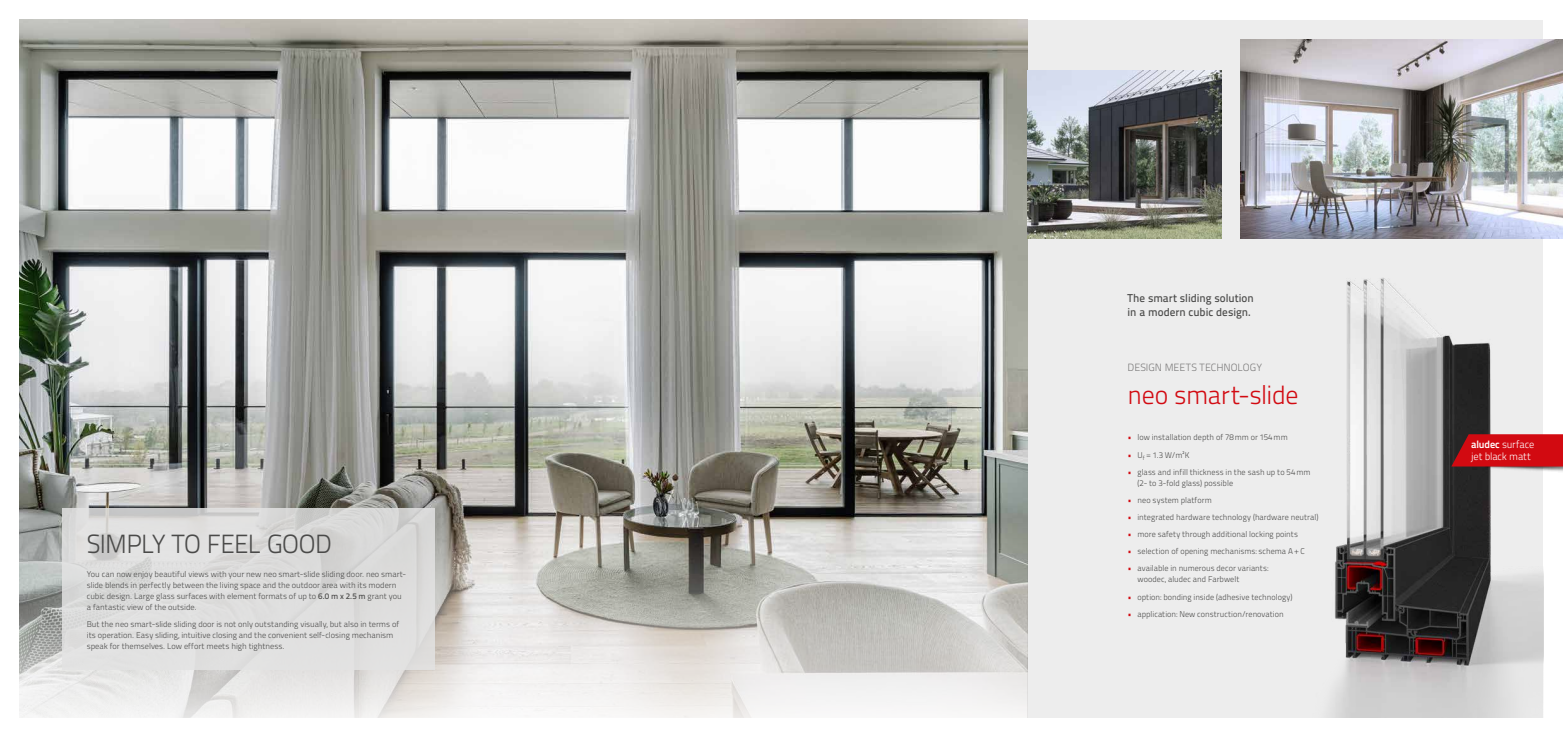
<style>
.page{position:relative;width:1563px;height:737px;background:#fff}
.page>*{position:absolute;margin:0;border:0;box-sizing:border-box;transform-origin:0 0}
.t1{font:26.25px "Titillium Text 25 L 250 wt";letter-spacing:-.03em;color:#4a4a49}
.t2{font:26.25px "Titillium Text 25 L 250 wt";letter-spacing:-.02em;color:#d20a11}
.t3{font:11.38px/14px "Titillium Text 25 L 600 wt";color:#4a4a49}
.t4{font:10.5px/11.4px "Titillium Text 25 L 250 wt";letter-spacing:-.015em;color:#fff}
.t5{font:10.5px "Titillium Text 25 L 250 wt";color:#7c7b7b}
.t6{font:8.31px/10.9px "Titillium Text 25 L 250 wt";color:#4a4a49}
.s1{font-family:"Titillium Text 25 L 600 wt"}
.s2{color:#d20a11}
.s3{font-family:"Titillium Text 25 L 800 wt"}
</style>
<div class="page">
<div style="left:20px;top:20px;width:1523px;height:697px;background:#ededed"></div>
<img style="left:20px;top:20px;width:1007px;height:697px">
<div style="left:62px;top:508px;width:372px;height:162px;background:#e3e3e3"></div>
<img style="left:1209px;top:238px;width:334px;height:479px">
<img style="left:1027px;top:71px;width:195px;height:167px">
<img style="left:1240px;top:40px;width:323px;height:198px">
<img style="left:1451px;top:466px;width:112px;height:14px">
<svg style="left:1451px;top:434px;width:112px;height:32px"></svg>
<h1 class="t1" style="left:87px;top:525px;width:246px">SIMPLY TO FEEL GOOD</h1>
<p class="t6" style="left:87px;top:568px;width:321px">You can now enjoy beautiful views with your new neo smart-slide sliding door. neo smart&shy;slide blends in perfectly between the living space and the outdoor area with its modern cubic design. Large glass surfaces with element formats of up to <span class="s1">6.0 m x 2.5 m</span> grant you a fantastic view of the outside.</p>
<p class="t6" style="left:87px;top:618px;width:314px">But the neo smart-slide sliding door is not only outstanding visually, but also in terms of its operation. Easy sliding, intuitive closing and the convenient self-closing mechanism speak for themselves. Low effort meets high tightness.</p>
<h2 class="t3" style="left:1127px;top:291px;width:128px">The smart sliding solution in a modern cubic design.</h2>
<p class="t5" style="left:1127px;top:360px;width:136px">DESIGN MEETS TECHNOLOGY</p>
<h1 class="t2" style="left:1127px;top:375px;width:172px">neo smart-slide</h1>
<p class="t6" style="left:1127px;top:431px;width:162px"><span class="s2">•</span> low installation depth of 78mm or 154mm</p>
<p class="t6" style="left:1127px;top:449px;width:64px"><span class="s2">•</span> U<sub>f</sub> = 1.3 W/m²K</p>
<p class="t6" style="left:1137px;top:466px;width:174px;text-indent:-10px"><span class="s2">•</span> glass and infill thickness in the sash up to 54mm (2- to 3-fold glass) possible</p>
<p class="t6" style="left:1127px;top:494px;width:86px"><span class="s2">•</span> neo system platform</p>
<p class="t6" style="left:1127px;top:511px;width:192px"><span class="s2">•</span> integrated hardware technology (hardware neutral)</p>
<p class="t6" style="left:1127px;top:528px;width:172px"><span class="s2">•</span> more safety through additional locking points</p>
<p class="t6" style="left:1127px;top:545px;width:179px"><span class="s2">•</span> selection of opening mechanisms: schema A + C</p>
<p class="t6" style="left:1137px;top:562px;width:132px;text-indent:-10px"><span class="s2">•</span> available in numerous decor variants: woodec, aludec and Farbwelt</p>
<p class="t6" style="left:1127px;top:590px;width:166px"><span class="s2">•</span> option: bonding inside (adhesive technology)</p>
<p class="t6" style="left:1127px;top:608px;width:158px"><span class="s2">•</span> application: New construction/renovation</p>
<p class="t4" style="left:1471px;top:438px;width:65px"><span class="s3">aludec</span> surface jet black matt</p>
</div>
